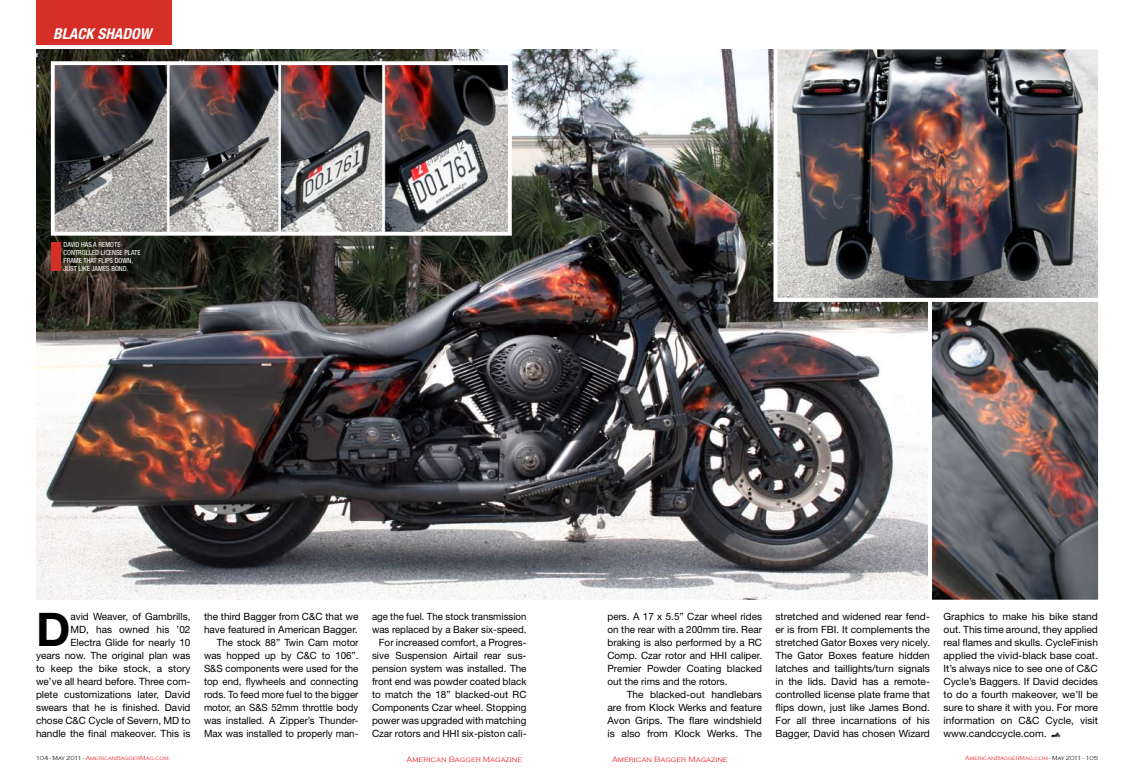
<style>
.page{position:relative;width:1134px;height:783px;background:#fff}
.page>*{position:absolute;margin:0;border:0;box-sizing:border-box;transform-origin:0 0}
.t1{font:700 46.4px "Helvetica Neue";color:#000}
.t2{font:italic 700 condensed 15px "Helvetica Neue";color:#fff}
.t3{font:10px/13px "Helvetica Neue";color:#000;text-align:justify}
.t4{font:300 8px "Copperplate Gothic";color:#ed2224}
.t5{font:condensed 7px/8px "Helvetica Neue";color:#fff}
.t6{font:300 6px "Copperplate Gothic";color:#ed2224}
.s1{color:#000}
</style>
<div class="page">
<img style="left:36px;top:50px;width:892px;height:550px">
<div style="left:36px;top:0;width:135px;height:45px;background:#d52e27"></div>
<img style="left:779px;top:50px;width:318px;height:247px">
<div style="left:774px;top:45px;width:328px;height:257px;border:4px solid #fff"></div>
<img style="left:933px;top:303px;width:164px;height:296px">
<div style="left:928px;top:298px;width:174px;height:306px;border:4px solid #fff"></div>
<img style="left:56px;top:66px;width:451px;height:165px">
<div style="left:51px;top:61px;width:461px;height:175px;border:4px solid #fff"></div>
<div style="left:51px;top:242px;width:10px;height:29px;background:#d52e27"></div>
<svg style="left:1051px;top:732px;width:10px;height:6px"></svg>
<h2 class="t2" style="left:53px;top:25px;width:100px">BLACK SHADOW</h2>
<p class="t5" style="left:64px;top:240px;width:79px">DAVID HAS A REMOTE-<br>CONTROLLED LICENSE PLATE<br>FRAME THAT FLIPS DOWN,<br>JUST LIKE JAMES BOND.</p>
<p class="t3" style="left:36px;top:610px;width:156px;text-align:right">avid Weaver, of Gambrills,<br>MD, has owned his ’02<br>Electra Glide for nearly 10<br>years now. The original plan was to keep the bike stock, a story we’ve all heard before. Three com&shy;plete customizations later, David swears that he is finished. David chose C&amp;C Cycle of Severn, MD to handle the final makeover. This is</p>
<p class="t3" style="left:204px;top:610px;width:156px;text-align:right">the third Bagger from C&amp;C that we have featured in American Bagger.<br>The stock 88” Twin Cam motor was hopped up by C&amp;C to 106”.<br>S&amp;S components were used for the top end, flywheels and connecting rods. To feed more fuel to the bigger motor, an S&amp;S 52mm throttle body was installed. A Zipper’s Thunder-<br>Max was installed to properly man-</p>
<p class="t3" style="left:372px;top:610px;width:156px;text-align:right">age the fuel. The stock transmission was replaced by a Baker six-speed.<br>For increased comfort, a Progres&shy;sive Suspension Airtail rear sus&shy;pension system was installed. The front end was powder coated black to match the 18” blacked-out RC Components Czar wheel. Stopping power was upgraded with matching Czar rotors and HHI six-piston cali-</p>
<h1 class="t1" style="left:36px;top:601px;width:36px">D</h1>
<p class="t3" style="left:608px;top:610px;width:156px">pers. A 17 x 5.5” Czar wheel rides on the rear with a 200mm tire. Rear braking is also performed by a RC Comp. Czar rotor and HHI caliper.<br>Premier Powder Coating blacked out the rims and the rotors.</p>
<p class="t3" style="left:608px;top:688px;width:156px;text-indent:19px">The blacked-out handlebars are from Klock Werks and feature Avon Grips. The flare windshield is also from Klock Werks. The</p>
<p class="t3" style="left:776px;top:610px;width:156px">stretched and widened rear fend&shy;er is from FBI. It complements the stretched Gator Boxes very nicely.<br>The Gator Boxes feature hidden latches and taillights/turn signals in the lids. David has a remote&shy;controlled license plate frame that flips down, just like James Bond.<br>For all three incarnations of his Bagger, David has chosen Wizard</p>
<p class="t3" style="left:944px;top:610px;width:156px">Graphics to make his bike stand out. This time around, they applied real flames and skulls. CycleFinish applied the vivid-black base coat.<br>It’s always nice to see one of C&amp;C Cycle’s Baggers. If David decides to do a fourth makeover, we’ll be sure to share it with you. For more information on C&amp;C Cycle, visit www.candccycle.com.</p>
<p class="t6" style="left:36px;top:755px;width:134px"><span class="s1">104 - May 2011 -</span> AmericanBaggerMag.com</p>
<p class="t4" style="left:406px;top:755px;width:117px">American Bagger Magazine</p>
<p class="t4" style="left:612px;top:755px;width:117px">American Bagger Magazine</p>
<p class="t6" style="left:965px;top:755px;width:134px">AmericanBaggerMag.com <span class="s1">- May 2011 - 105</span></p>
</div>
